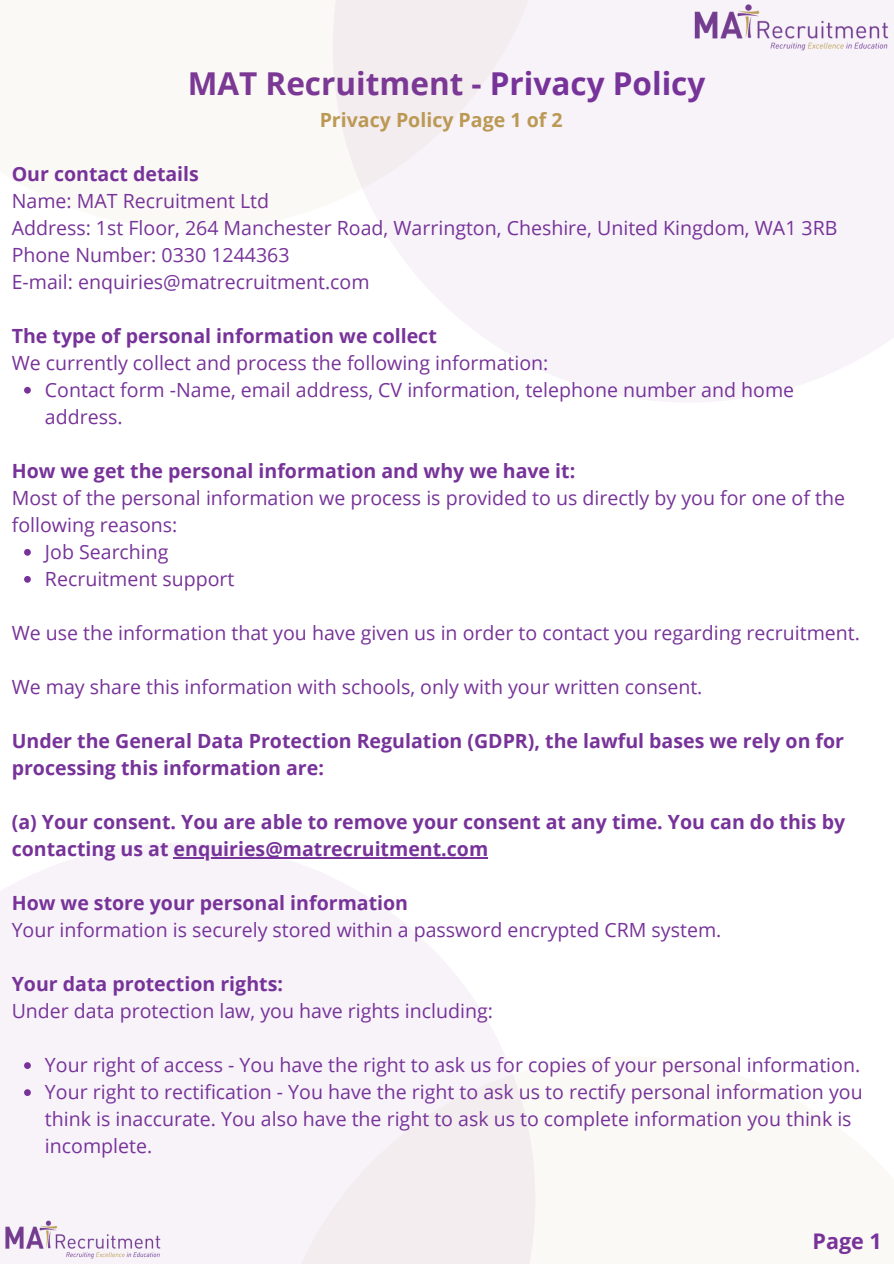
<style>
.page{position:relative;width:894px;height:1264px;background:#fff}
.page>*{position:absolute;margin:0;border:0;box-sizing:border-box;transform-origin:0 0}
.t1{font:700 31.5px "Open Sans";color:#739}
.t2{font:700 21.45px "Open Sans";color:#739}
.t3{font:19.5px/27px "Open Sans";color:#739}
.t4{font:700 19.5px/27px "Open Sans";color:#739}
.t5{font:700 19.5px "Open Sans";color:#b95}
</style>
<div class="page">
<div style="left:332px;top:0;width:561px;height:403px;background:#f7f3f9"></div>
<div style="left:0;top:842px;width:535px;height:421px;background:#f7f3f9"></div>
<div style="left:268px;top:1056px;width:625px;height:207px;background:#fbf9f5"></div>
<div style="left:0;top:0;width:551px;height:230px;background:#fbf9f5"></div>
<img style="left:694px;top:4px;width:195px;height:47px">
<svg style="left:24px;top:387px;width:7px;height:6px"></svg>
<svg style="left:24px;top:549px;width:7px;height:6px"></svg>
<svg style="left:24px;top:576px;width:7px;height:6px"></svg>
<hr style="left:173px;top:857px;width:315px;height:1px;background:#739">
<svg style="left:24px;top:1062px;width:7px;height:6px"></svg>
<svg style="left:24px;top:1089px;width:7px;height:6px"></svg>
<img style="left:5px;top:1220px;width:156px;height:39px">
<p class="t1" style="left:188px;top:61px;width:519px">MAT Recruitment - Privacy Policy</p>
<h2 class="t5" style="left:319px;top:106px;width:244px">Privacy Policy Page 1 of 2</h2>
<p class="t4" style="left:12px;top:160px;width:189px">Our contact details</p>
<p class="t3" style="left:12px;top:187px;width:259px">Name: MAT Recruitment Ltd</p>
<p class="t3" style="left:12px;top:214px;width:827px">Address: 1st Floor, 264 Manchester Road, Warrington, Cheshire, United Kingdom, WA1 3RB</p>
<p class="t3" style="left:12px;top:241px;width:279px">Phone Number: 0330 1244363</p>
<p class="t3" style="left:12px;top:268px;width:359px">E-mail: enquiries@matrecruitment.com</p>
<p class="t4" style="left:12px;top:322px;width:426px">The type of personal information we collect</p>
<p class="t3" style="left:12px;top:349px;width:538px">We currently collect and process the following information:</p>
<p class="t3" style="left:45px;top:376px;width:750px">Contact form -Name, email address, CV information, telephone number and home address.</p>
<p class="t4" style="left:12px;top:457px;width:565px">How we get the personal information and why we have it:</p>
<p class="t3" style="left:12px;top:484px;width:834px">Most of the personal information we process is provided to us directly by you for one of the following reasons:</p>
<p class="t3" style="left:45px;top:538px;width:125px">Job Searching</p>
<p class="t3" style="left:45px;top:565px;width:191px">Recruitment support</p>
<p class="t3" style="left:12px;top:619px;width:849px">We use the information that you have given us in order to contact you regarding recruitment.</p>
<p class="t3" style="left:12px;top:673px;width:692px">We may share this information with schools, only with your written consent.</p>
<h2 class="t4" style="left:12px;top:727px;width:833px">Under the General Data Protection Regulation (GDPR), the lawful bases we rely on for processing this information are:</h2>
<h2 class="t4" style="left:12px;top:808px;width:834px">(a) Your consent. You are able to remove your consent at any time. You can do this by contacting us at enquiries@matrecruitment.com</h2>
<p class="t4" style="left:12px;top:889px;width:398px">How we store your personal information</p>
<p class="t3" style="left:12px;top:916px;width:711px">Your information is securely stored within a password encrypted CRM system.</p>
<p class="t4" style="left:12px;top:970px;width:273px">Your data protection rights:</p>
<p class="t3" style="left:12px;top:997px;width:482px">Under data protection law, you have rights including:</p>
<p class="t3" style="left:45px;top:1051px;width:816px">Your right of access - You have the right to ask us for copies of your personal information.</p>
<p class="t3" style="left:45px;top:1078px;width:819px">Your right to rectification - You have the right to ask us to rectify personal information you think is inaccurate. You also have the right to ask us to complete information you think is incomplete.</p>
<h2 class="t2" style="left:812px;top:1225px;width:71px">Page 1</h2>
</div>
